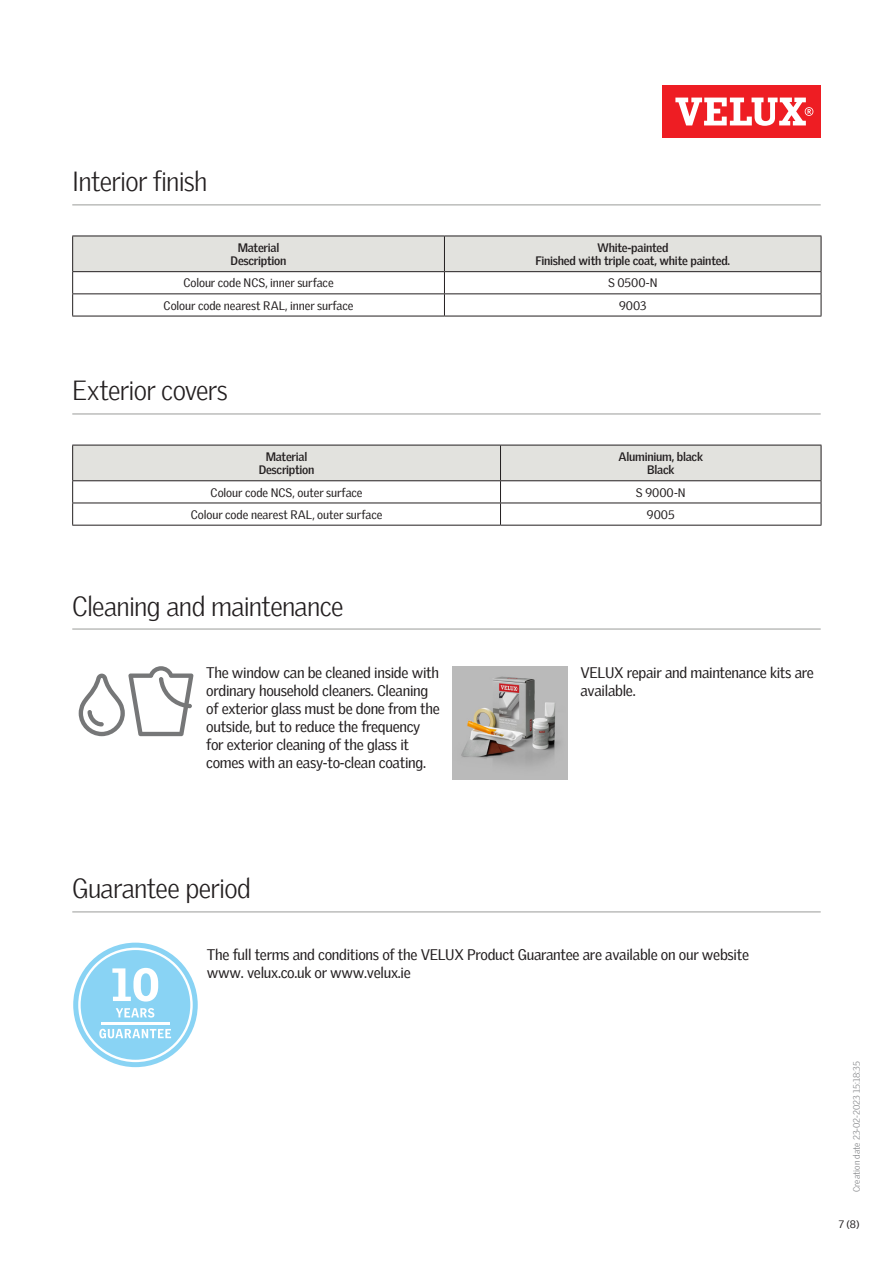
<style>
.page{position:relative;width:893px;height:1263px;background:#fff}
.page>*{position:absolute;margin:0;border:0;box-sizing:border-box;transform-origin:0 0}
.Headline_With_Line_B{font:300 27px "Velux Gothic";letter-spacing:-.025em;color:#231f20}
.Body_Regular{font:15px/18px "Velux Gothic";letter-spacing:-.02em;color:#231f20}
.TableText{font:12px "Velux Gothic";letter-spacing:-.005em;color:#231f20}
.TableHeader{font:700 12px/13.5px "Velux Gothic";letter-spacing:-.02em;color:#231f20;text-align:center}
.t1{font:10.5px "Velux Gothic";color:#231f20}
.t2{font:300 9px "Velux Gothic";color:#7c7e81}
</style>
<div class="page">
<div style="left:662px;top:85px;width:159px;height:53px;background:#ee1d23"></div>
<svg style="left:675px;top:98px;width:138px;height:28px"></svg>
<hr style="left:72px;top:204px;width:749px;height:2px;background:#bcbdbb">
<hr style="left:72px;top:413px;width:749px;height:2px;background:#bcbdbb">
<hr style="left:72px;top:628px;width:749px;height:2px;background:#bcbdbb">
<hr style="left:72px;top:316px;width:372px;height:1px;background:#231f20">
<svg style="left:72px;top:236px;width:750px;height:80px"></svg>
<hr style="left:444px;top:316px;width:377px;height:1px;background:#231f20">
<hr style="left:72px;top:525px;width:428px;height:1px;background:#231f20">
<svg style="left:72px;top:445px;width:750px;height:80px"></svg>
<hr style="left:500px;top:525px;width:321px;height:1px;background:#231f20">
<svg style="left:79px;top:666px;width:114px;height:70px"></svg>
<img style="left:453px;top:666px;width:115px;height:113px">
<hr style="left:72px;top:911px;width:749px;height:2px;background:#bcbdbb">
<svg style="left:73px;top:943px;width:125px;height:124px"></svg>
<p class="Headline_With_Line_B" style="left:72px;top:161px;width:137px">Interior finish</p>
<p class="TableHeader" style="left:231px;top:240px;width:57px">Material<br>Description</p>
<p class="TableHeader" style="left:535px;top:240px;width:196px">White-painted<br>Finished with triple coat, white painted.</p>
<p class="TableText" style="left:183px;top:274px;width:152px">Colour code NCS, inner surface</p>
<p class="TableText" style="left:608px;top:274px;width:51px">S 0500-N</p>
<p class="TableText" style="left:164px;top:296px;width:191px">Colour code nearest RAL, inner surface</p>
<p class="TableText" style="left:619px;top:296px;width:29px">9003</p>
<p class="Headline_With_Line_B" style="left:72px;top:370px;width:157px">Exterior covers</p>
<p class="TableHeader" style="left:259px;top:449px;width:57px">Material<br>Description</p>
<p class="TableHeader" style="left:619px;top:449px;width:86px">Aluminium, black<br>Black</p>
<p class="TableText" style="left:211px;top:483px;width:153px">Colour code NCS, outer surface</p>
<p class="TableText" style="left:636px;top:483px;width:51px">S 9000-N</p>
<p class="TableText" style="left:191px;top:505px;width:193px">Colour code nearest RAL, outer surface</p>
<p class="TableText" style="left:647px;top:505px;width:29px">9005</p>
<p class="Headline_With_Line_B" style="left:72px;top:585px;width:273px">Cleaning and maintenance</p>
<p class="Body_Regular" style="left:206px;top:662px;width:235px">The window can be cleaned inside with ordinary household cleaners. Cleaning of exterior glass must be done from the outside, but to reduce the frequency for exterior cleaning of the glass it comes with an easy-to-clean coating.</p>
<p class="Body_Regular" style="left:580px;top:662px;width:235px">VELUX repair and maintenance kits are available.</p>
<p class="Headline_With_Line_B" style="left:72px;top:868px;width:180px">Guarantee period</p>
<p class="Body_Regular" style="left:207px;top:944px;width:544px">The full terms and conditions of the VELUX Product Guarantee are available on our website www. velux.co.uk or www.velux.ie</p>
<p class="t2" style="left:850px;top:1192px;width:132px;rotate:-90deg">Creation date 23-02-2023 15:18:35</p>
<p class="t1" style="left:839px;top:1216px;width:22px">7 (8)</p>
</div>
